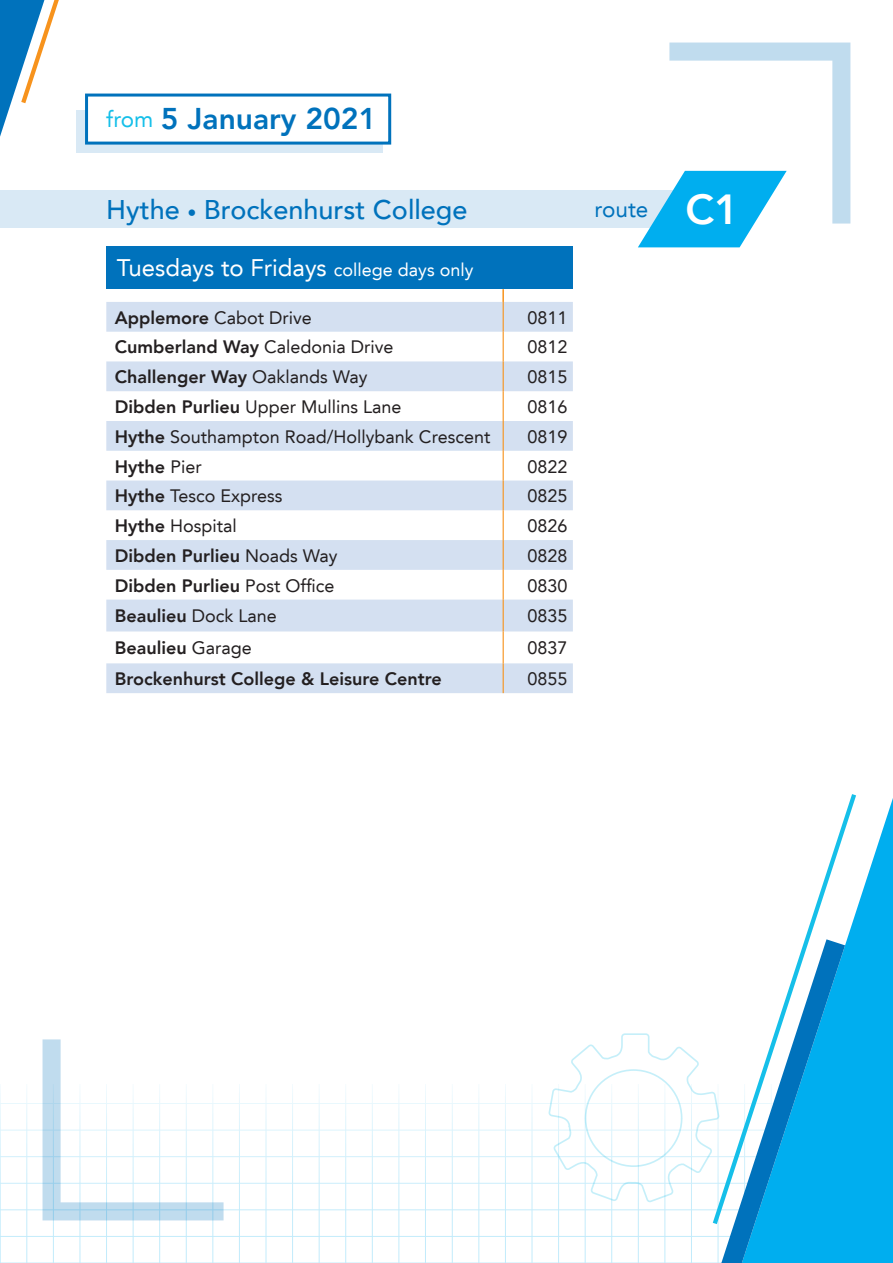
<style>
.page{position:relative;width:893px;height:1263px;background:#fff}
.page>*{position:absolute;margin:0;border:0;box-sizing:border-box;transform-origin:0 0}
.t1{font:800 30px "Avenir LT";color:#0072bc}
.t2{font:500 27px "Avenir LT";color:#0072bc}
.t3{font:24px "Avenir LT";color:#fff}
.t4{font:22.5px "Avenir LT";color:#0072bc}
.t5{font:18px "Avenir LT";color:#231f20}
.t6{font:800 18px "Avenir LT";color:#231f20}
.s1{font-weight:400;font-size:22.5px;color:#15bfe9}
.s2{font-size:18px}
.s3{font-weight:800}
.s4{font-weight:400}
.s5{font-weight:800;font-size:42px;color:#fff}
</style>
<div class="page">
<hr style="left:0;top:1103px;width:891px;height:1px;background:#00aeef">
<hr style="left:0;top:1130px;width:891px;height:1px;background:#00aeef">
<hr style="left:0;top:1156px;width:891px;height:1px;background:#00aeef">
<hr style="left:0;top:1183px;width:891px;height:1px;background:#00aeef">
<hr style="left:0;top:1209px;width:891px;height:1px;background:#00aeef">
<hr style="left:0;top:1236px;width:891px;height:1px;background:#00aeef">
<hr style="left:0;top:1262px;width:891px;height:1px;background:#00aeef">
<hr style="left:425px;top:1084px;width:1px;height:179px;background:#00aeef">
<hr style="left:399px;top:1084px;width:1px;height:179px;background:#00aeef">
<hr style="left:372px;top:1084px;width:1px;height:179px;background:#00aeef">
<hr style="left:345px;top:1084px;width:1px;height:179px;background:#00aeef">
<hr style="left:319px;top:1084px;width:1px;height:179px;background:#00aeef">
<hr style="left:292px;top:1084px;width:1px;height:179px;background:#00aeef">
<hr style="left:266px;top:1084px;width:1px;height:179px;background:#00aeef">
<hr style="left:239px;top:1084px;width:1px;height:179px;background:#00aeef">
<hr style="left:213px;top:1084px;width:1px;height:179px;background:#00aeef">
<hr style="left:186px;top:1084px;width:1px;height:179px;background:#00aeef">
<hr style="left:159px;top:1084px;width:1px;height:179px;background:#00aeef">
<hr style="left:133px;top:1084px;width:1px;height:179px;background:#00aeef">
<hr style="left:106px;top:1084px;width:1px;height:179px;background:#00aeef">
<hr style="left:80px;top:1084px;width:1px;height:179px;background:#00aeef">
<hr style="left:53px;top:1084px;width:1px;height:179px;background:#00aeef">
<hr style="left:27px;top:1084px;width:1px;height:179px;background:#00aeef">
<hr style="left:0;top:1084px;width:1px;height:179px;background:#00aeef">
<hr style="left:532px;top:1084px;width:1px;height:179px;background:#00aeef">
<hr style="left:505px;top:1084px;width:1px;height:179px;background:#00aeef">
<hr style="left:479px;top:1084px;width:1px;height:179px;background:#00aeef">
<hr style="left:452px;top:1084px;width:1px;height:179px;background:#00aeef">
<div style="left:0;top:190px;width:740px;height:38px;background:#d9e9f5"></div>
<svg style="left:845px;top:798px;width:48px;height:465px;background:#1eb7f0"></svg>
<svg style="left:805px;top:794px;width:51px;height:430px"></svg>
<div style="left:106px;top:247px;width:467px;height:42px;background:#0072bc"></div>
<svg style="left:106px;top:302px;width:467px;height:391px;fill:#d4e0f1"></svg>
<svg style="left:502px;top:289px;width:2px;height:13px"></svg>
<hr style="left:503px;top:302px;width:1px;height:30px;background:#f7931d">
<svg style="left:503px;top:332px;width:1px;height:29px"></svg>
<hr style="left:503px;top:361px;width:1px;height:30px;background:#f7931d">
<hr style="left:503px;top:391px;width:1px;height:30px;background:#f7931d">
<hr style="left:503px;top:421px;width:1px;height:30px;background:#f7931d">
<svg style="left:503px;top:451px;width:1px;height:29px"></svg>
<hr style="left:503px;top:480px;width:1px;height:30px;background:#f7931d">
<hr style="left:503px;top:510px;width:1px;height:30px;background:#f7931d">
<hr style="left:503px;top:540px;width:1px;height:30px;background:#f7931d">
<hr style="left:503px;top:570px;width:1px;height:30px;background:#f7931d">
<hr style="left:503px;top:600px;width:1px;height:31px;background:#f7931d">
<hr style="left:503px;top:631px;width:1px;height:32px;background:#f7931d">
<hr style="left:503px;top:663px;width:1px;height:30px;background:#f7931d">
<svg style="left:638px;top:43px;width:212px;height:204px"></svg>
<svg style="left:0;top:0;width:59px;height:137px"></svg>
<svg style="left:43px;top:1039px;width:181px;height:181px"></svg>
<svg style="left:548px;top:939px;width:297px;height:324px"></svg>
<div style="left:77px;top:111px;width:306px;height:42px;background:#d9e9f5"></div>
<div style="left:85px;top:94px;width:306px;height:51px;background:#fff;border:3px solid #0072bc"></div>
<h1 class="t1" style="left:106px;top:101px;width:272px"><span class="s1">from</span> 5 January 2021</h1>
<h2 class="t2" style="left:106px;top:194px;width:363px">Hythe <span class="s2">•</span> Brockenhurst College</h2>
<h3 class="t3" style="left:117px;top:253px;width:358px">Tuesdays to Fridays <span class="s2">college days only</span></h3>
<p class="t5" style="left:115px;top:307px;width:199px"><span class="s3">Applemore</span> Cabot Drive</p>
<p class="t5" style="left:527px;top:307px;width:42px">0811</p>
<p class="t5" style="left:115px;top:337px;width:280px"><span class="s3">Cumberland Way</span> Caledonia Drive</p>
<p class="t5" style="left:527px;top:337px;width:42px">0812</p>
<p class="t6" style="left:115px;top:366px;width:254px">Challenger Way <span class="s4">Oaklands Way</span></p>
<p class="t5" style="left:527px;top:366px;width:42px">0815</p>
<p class="t5" style="left:115px;top:396px;width:288px"><span class="s3">Dibden Purlieu</span> Upper Mullins Lane</p>
<p class="t5" style="left:527px;top:396px;width:42px">0816</p>
<p class="t5" style="left:115px;top:426px;width:377px"><span class="s3">Hythe</span> Southampton Road/Hollybank Crescent</p>
<p class="t5" style="left:527px;top:426px;width:42px">0819</p>
<p class="t6" style="left:115px;top:456px;width:89px">Hythe <span class="s4">Pier</span></p>
<p class="t5" style="left:527px;top:456px;width:42px">0822</p>
<p class="t5" style="left:115px;top:486px;width:169px"><span class="s3">Hythe</span> Tesco Express</p>
<p class="t5" style="left:527px;top:486px;width:42px">0825</p>
<p class="t5" style="left:115px;top:515px;width:124px"><span class="s3">Hythe</span> Hospital</p>
<p class="t5" style="left:527px;top:515px;width:42px">0826</p>
<p class="t6" style="left:115px;top:545px;width:224px">Dibden Purlieu <span class="s4">Noads Way</span></p>
<p class="t5" style="left:527px;top:545px;width:42px">0828</p>
<p class="t6" style="left:115px;top:575px;width:221px">Dibden Purlieu <span class="s4">Post Office</span></p>
<p class="t5" style="left:527px;top:575px;width:42px">0830</p>
<p class="t6" style="left:115px;top:605px;width:164px">Beaulieu <span class="s4">Dock Lane</span></p>
<p class="t5" style="left:527px;top:606px;width:42px">0835</p>
<p class="t6" style="left:115px;top:637px;width:139px">Beaulieu <span class="s4">Garage</span></p>
<p class="t5" style="left:527px;top:638px;width:42px">0837</p>
<p class="t6" style="left:115px;top:668px;width:329px">Brockenhurst College &amp; Leisure Centre</p>
<p class="t5" style="left:527px;top:668px;width:42px">0855</p>
<p class="t4" style="left:595px;top:196px;width:146px">route <span class="s5">C1</span></p>
</div>
